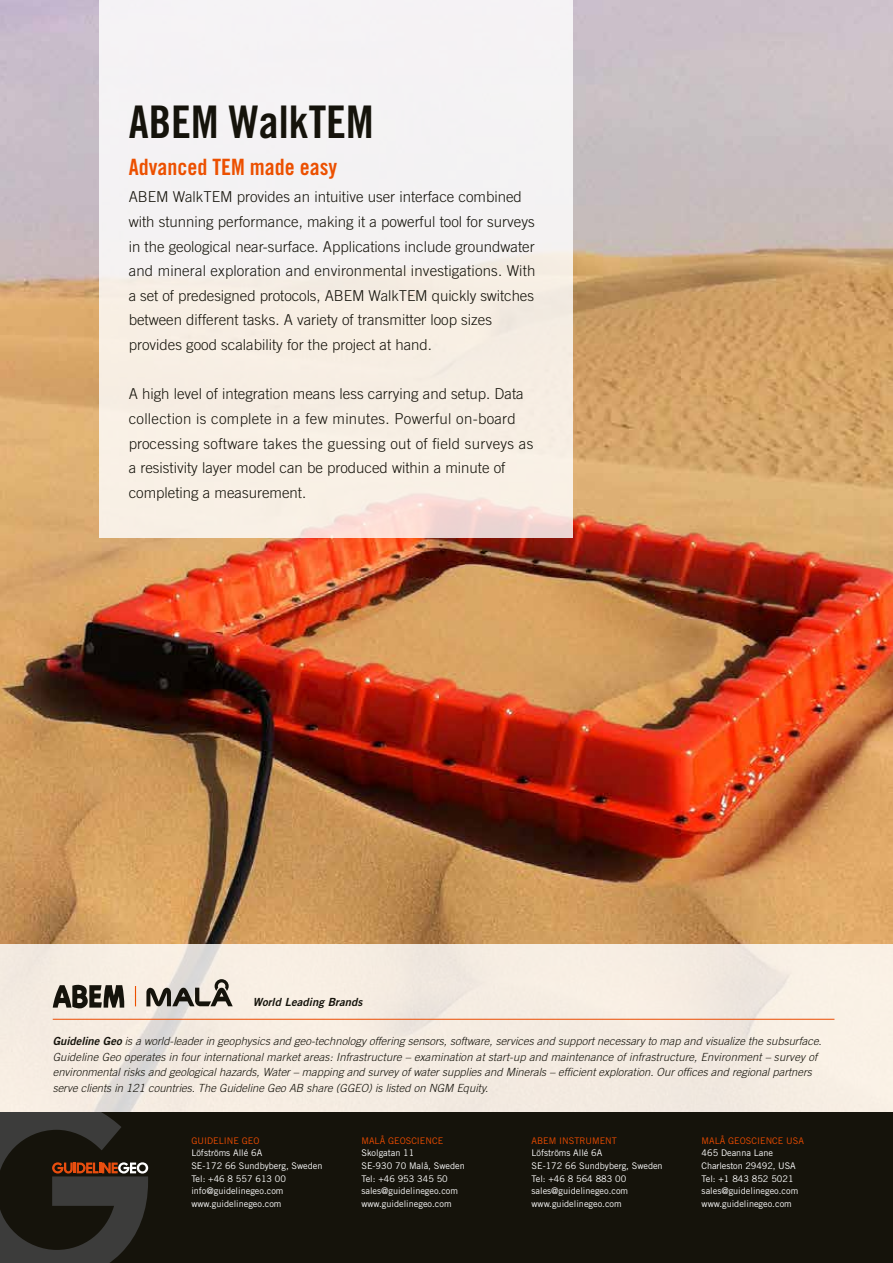
<style>
.page{position:relative;width:893px;height:1263px;background:#fff}
.page>*{position:absolute;margin:0;border:0;box-sizing:border-box;transform-origin:0 0}
.t1{font:45px "Trade Gothic LT Std Bd Cn 20";color:#15130b}
.t2{font:22.5px "Trade Gothic LT Std Bd Cn 20";color:#ec5000}
.t3{font:300 15px/24.6px "Trade Gothic LT Std";color:#15130b}
.t4{font:italic 300 11.25px/15.5px "Trade Gothic LT Std";color:#15130b}
.t5{font:11.25px "Trade Gothic LT Std Bd 2 Obl";letter-spacing:.01em;color:#15130b}
.t6{font:9.15px/12.6px "Trade Gothic LT Std";color:#fff}
.t7{font:9.15px "Trade Gothic LT Std";color:#eb4b00}
.s1{font-family:"Trade Gothic LT Std Bd 2 Obl";font-weight:400;font-style:normal}
</style>
<div class="page">
<img style="left:0;top:0;width:893px;height:944px">
<div style="left:99px;top:0;width:474px;height:538px;background:linear-gradient(to bottom,#f3f4f8,#f8ebde)"></div>
<div style="left:0;top:944px;width:893px;height:319px;background:#f5ece2"></div>
<hr style="left:53px;top:1019px;width:781px;height:1px;background:#eb4b00">
<svg style="left:53px;top:984px;width:71px;height:25px"></svg>
<svg style="left:146px;top:979px;width:87px;height:27px"></svg>
<svg style="left:135px;top:986px;width:1px;height:20px"></svg>
<div style="left:0;top:1112px;width:893px;height:151px;background:#15130b"></div>
<svg style="left:0;top:1112px;width:148px;height:151px"></svg>
<h1 class="t1" style="left:129px;top:95px;width:246px">ABEM WalkTEM</h1>
<h2 class="t2" style="left:129px;top:153px;width:210px">Advanced TEM made easy</h2>
<p class="t3" style="left:129px;top:185px;width:408px">ABEM WalkTEM provides an intuitive user interface combined with stunning performance, making it a powerful tool for surveys in the geological near-surface. Applications include groundwater and mineral exploration and environmental investigations. With a set of predesigned protocols, ABEM WalkTEM quickly switches between different tasks. A variety of transmitter loop sizes provides good scalability for the project at hand.</p>
<p class="t3" style="left:129px;top:381px;width:406px">A high level of integration means less carrying and setup. Data collection is complete in a few minutes. Powerful on-board processing software takes the guessing out of field surveys as a resistivity layer model can be produced within a minute of completing a measurement.</p>
<p class="t5" style="left:253px;top:995px;width:111px">World Leading Brands</p>
<p class="t4" style="left:53px;top:1034px;width:770px"><span class="s1">Guideline Geo</span> is a world-leader in geophysics and geo-technology offering sensors, software, services and support necessary to map and visualize the subsurface.<br>Guideline Geo operates in four international market areas: Infrastructure – examination at start-up and maintenance of infrastructure, Environment – survey of environmental risks and geological hazards, Water – mapping and survey of water supplies and Minerals – efficient exploration. Our offices and regional partners serve clients in 121 countries. The Guideline Geo AB share (GGEO) is listed on NGM Equity.</p>
<p class="t7" style="left:191px;top:1135px;width:70px">GUIDELINE GEO</p>
<p class="t6" style="left:191px;top:1147px;width:133px">Löfströms Allé 6A<br>SE-172 66 Sundbyberg, Sweden<br>Tel: +46 8 557 613 00 info@guidelinegeo.com www.guidelinegeo.com</p>
<p class="t7" style="left:361px;top:1135px;width:83px">MALÅ GEOSCIENCE</p>
<p class="t6" style="left:361px;top:1147px;width:105px">Skolgatan 11<br>SE-930 70 Malå, Sweden<br>Tel: +46 953 345 50 sales@guidelinegeo.com www.guidelinegeo.com</p>
<p class="t7" style="left:532px;top:1135px;width:87px">ABEM INSTRUMENT</p>
<p class="t6" style="left:532px;top:1147px;width:133px">Löfströms Allé 6A<br>SE-172 66 Sundbyberg, Sweden<br>Tel: +46 8 564 883 00 sales@guidelinegeo.com www.guidelinegeo.com</p>
<p class="t7" style="left:702px;top:1135px;width:104px">MALÅ GEOSCIENCE USA</p>
<p class="t6" style="left:702px;top:1147px;width:98px">465 Deanna Lane<br>Charleston 29492, USA<br>Tel: +1 843 852 5021 sales@guidelinegeo.com www.guidelinegeo.com</p>
</div>
